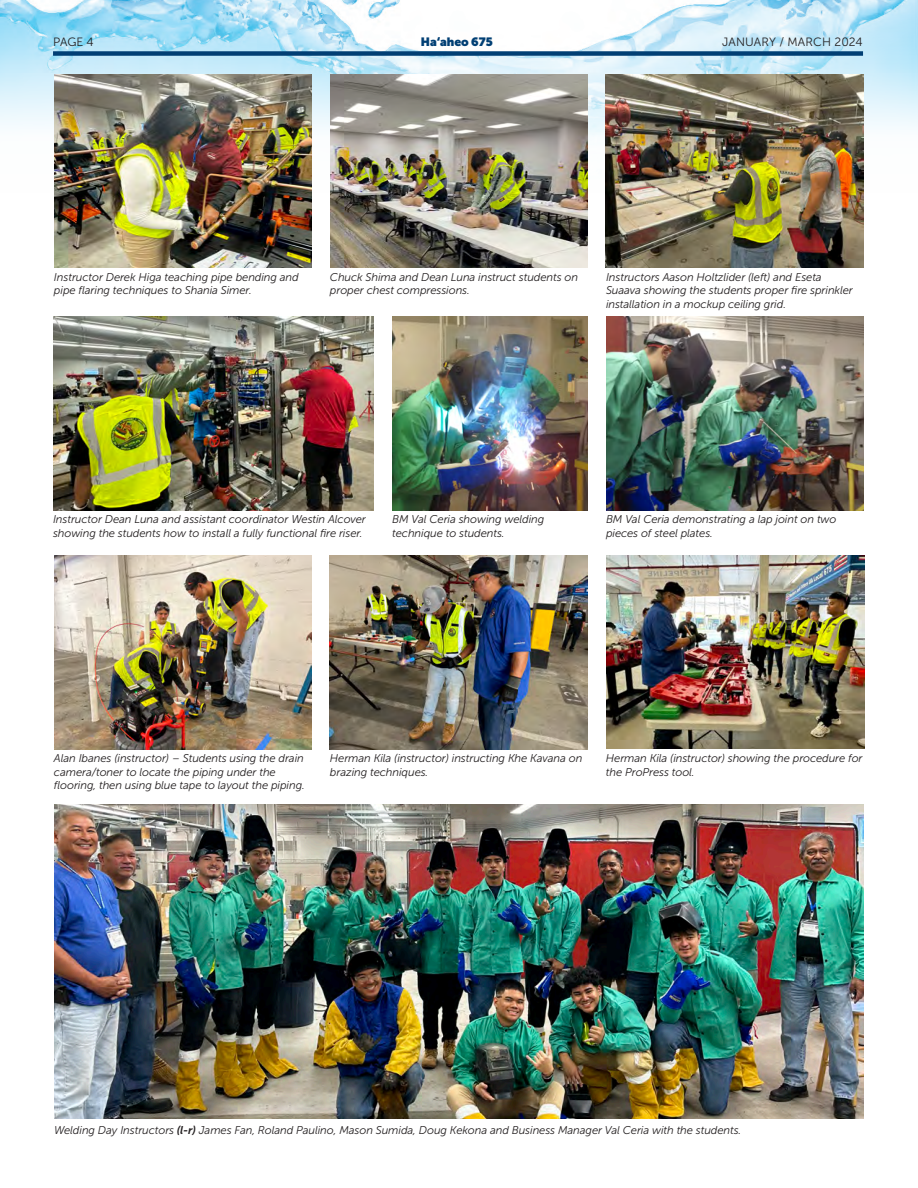
<style>
.page{position:relative;width:918px;height:1188px;background:#fff}
.page>*{position:absolute;margin:0;border:0;box-sizing:border-box;transform-origin:0 0}
.t1{font:12px "Museo Sans 300";letter-spacing:.01em;color:#231f20}
.t2{font:900 12px "Museo Sans Display";color:#013f74}
.BodyCopy{font:italic 11.25px/13.5px "Museo Sans 300";letter-spacing:-.01em;color:#231f20}
.s1{font-family:"Museo Sans 700"}
</style>
<div class="page">
<img style="left:0;top:0;width:531px;height:130px">
<img style="left:531px;top:0;width:387px;height:136px">
<div style="left:53px;top:51px;width:810px;height:5px;background:#013f74"></div>
<img style="left:54px;top:74px;width:258px;height:194px">
<img style="left:330px;top:74px;width:258px;height:194px">
<img style="left:53px;top:317px;width:321px;height:193px">
<img style="left:54px;top:556px;width:258px;height:193px">
<img style="left:330px;top:556px;width:258px;height:193px">
<img style="left:606px;top:555px;width:259px;height:194px">
<img style="left:54px;top:804px;width:810px;height:315px">
<img style="left:605px;top:74px;width:259px;height:194px">
<img style="left:606px;top:317px;width:258px;height:193px">
<img style="left:392px;top:317px;width:196px;height:193px">
<p class="t1" style="left:53px;top:35px;width:42px">PAGE 4</p>
<p class="t2" style="left:421px;top:35px;width:73px">Ha‘aheo 675</p>
<p class="t1" style="left:722px;top:35px;width:142px">JANUARY / MARCH 2024</p>
<p class="BodyCopy" style="left:54px;top:270px;width:246px">Instructor Derek Higa teaching pipe bending and pipe flaring techniques to Shania Simer.</p>
<p class="BodyCopy" style="left:330px;top:270px;width:250px">Chuck Shima and Dean Luna instruct students on proper chest compressions.</p>
<p class="BodyCopy" style="left:606px;top:270px;width:248px">Instructors Aason Holtzlider (left) and Eseta<br>Suaava showing the students proper fire sprinkler installation in a mockup ceiling grid.</p>
<p class="BodyCopy" style="left:53px;top:513px;width:314px">Instructor Dean Luna and assistant coordinator Westin Alcover showing the students how to install a fully functional fire riser.</p>
<p class="BodyCopy" style="left:392px;top:513px;width:154px">BM Val Ceria showing welding technique to students.</p>
<p class="BodyCopy" style="left:606px;top:513px;width:232px">BM Val Ceria demonstrating a lap joint on two pieces of steel plates.</p>
<p class="BodyCopy" style="left:54px;top:752px;width:252px">Alan Ibanes (instructor) – Students using the drain camera/toner to locate the piping under the flooring, then using blue tape to layout the piping.</p>
<p class="BodyCopy" style="left:330px;top:752px;width:254px">Herman Kila (instructor) instructing Khe Kavana on brazing techniques.</p>
<p class="BodyCopy" style="left:606px;top:752px;width:258px">Herman Kila (instructor) showing the procedure for the ProPress tool.</p>
<p class="BodyCopy" style="left:54px;top:1123px;width:689px">Welding Day Instructors <span class="s1">(l-r)</span> James Fan, Roland Paulino, Mason Sumida, Doug Kekona and Business Manager Val Ceria with the students.</p>
</div>
